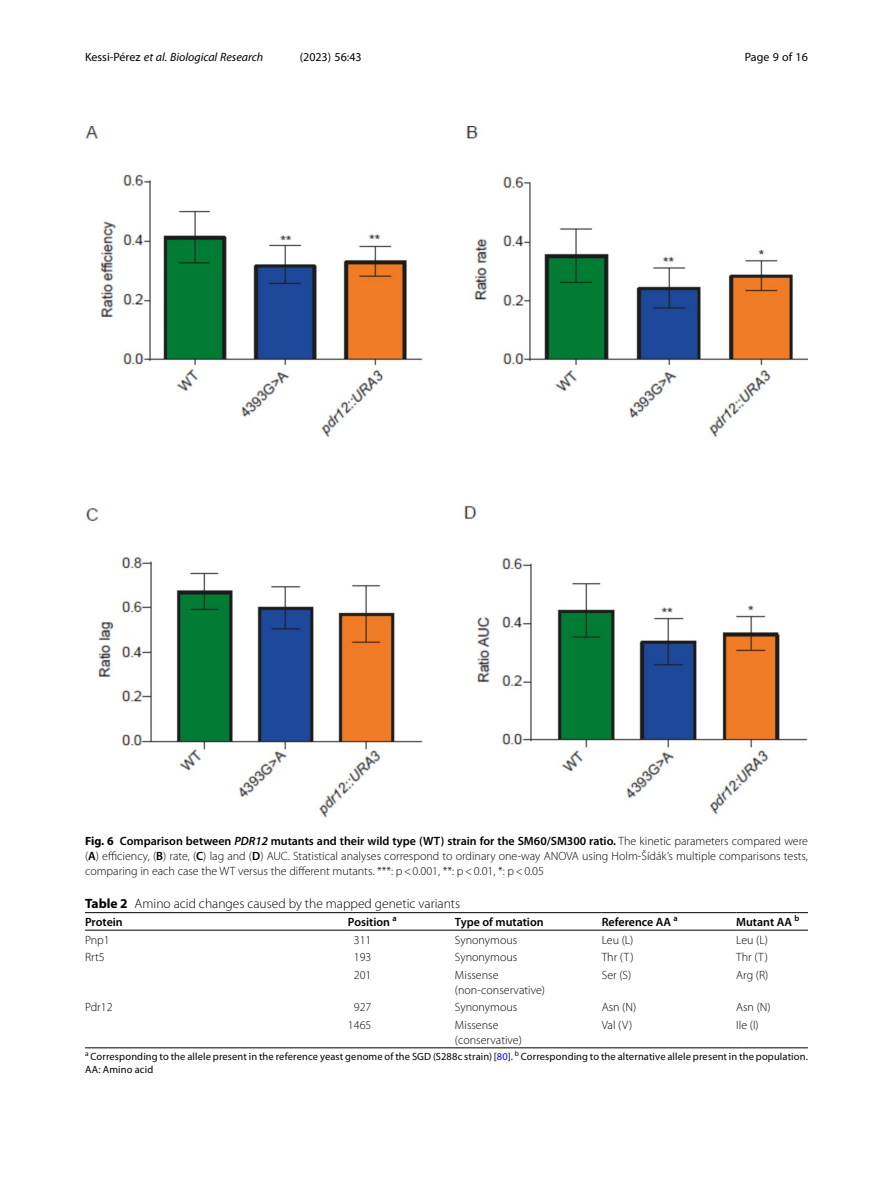
<style>
.page{position:relative;width:893px;height:1191px;background:#fff}
.page>*{position:absolute;margin:0;border:0;box-sizing:border-box;transform-origin:0 0}
.Table_Caption{font:300 13.5px "Myriad Pro";color:#000}
.Figure_Caption{font:300 12px/15px "Myriad Pro";color:#000;text-align:justify}
.Table_Body{font:300 12px "Myriad Pro";color:#000}
.Table_Head{font:600 12px "Myriad Pro";color:#000}
.t1{font:italic 12px "Myriad Pro";color:#000}
.t2{font:12px "Myriad Pro";color:#000}
.Table_Body_Tab2_Deci{font:300 12px "Myriad Pro";color:#000}
.Table_Footnote{font:10.5px/12.8px "Myriad Pro";letter-spacing:.01em;color:#000}
.s1{font-style:normal}
.s2{font-weight:700}
.s3{font-weight:600}
.s4{font-weight:600;font-style:italic}
.s5{color:#00f}
</style>
<div class="page">
<hr style="left:85px;top:930px;width:263px;height:1px;background:#000">
<hr style="left:348px;top:912px;width:107px;height:1px;background:#000">
<hr style="left:348px;top:930px;width:107px;height:1px;background:#000">
<hr style="left:455px;top:912px;width:147px;height:1px;background:#000">
<hr style="left:455px;top:930px;width:147px;height:1px;background:#000">
<hr style="left:602px;top:912px;width:134px;height:1px;background:#000">
<hr style="left:602px;top:930px;width:134px;height:1px;background:#000">
<hr style="left:736px;top:912px;width:72px;height:1px;background:#000">
<hr style="left:736px;top:930px;width:72px;height:1px;background:#000">
<hr style="left:348px;top:1047px;width:107px;height:1px;background:#000">
<hr style="left:455px;top:1047px;width:147px;height:1px;background:#000">
<hr style="left:602px;top:1047px;width:134px;height:1px;background:#000">
<hr style="left:736px;top:1047px;width:72px;height:1px;background:#000">
<hr style="left:85px;top:1047px;width:263px;height:1px;background:#000">
<hr style="left:85px;top:912px;width:263px;height:1px;background:#000">
<img style="left:85px;top:126px;width:723px;height:691px">
<p class="t1" style="left:85px;top:50px;width:180px"><span class="s1">Kessi-Pérez</span> et al. Biological Research</p>
<p class="t2" style="left:300px;top:50px;width:63px">(2023) 56:43</p>
<p class="t2" style="left:745px;top:50px;width:65px">Page 9 of 16</p>
<p class="Figure_Caption" style="left:85px;top:833px;width:724px"><span class="s2">Fig. 6</span> <span class="s3">Comparison between</span> <span class="s4">PDR12</span> <span class="s3">mutants and their wild type (WT) strain for the SM60/SM300 ratio.</span> The kinetic parameters compared were (<span class="s3">A</span>) efficiency, (<span class="s3">B</span>) rate, (<span class="s3">C</span>) lag and (<span class="s3">D</span>) AUC. Statistical analyses correspond to ordinary one-way ANOVA using Holm-Šídák’s multiple comparisons tests, comparing in each case the WT versus the different mutants. ***: p&lt;0.001, **: p&lt;0.01, *: p&lt;0.05</p>
<p class="Table_Caption" style="left:85px;top:896px;width:377px"><span class="s2">Table 2</span> Amino acid changes caused by the mapped genetic variants</p>
<p class="Table_Head" style="left:85px;top:914px;width:39px">Protein</p>
<p class="Table_Head" style="left:348px;top:914px;width:50px">Position <sup>a</sup></p>
<p class="Table_Head" style="left:455px;top:914px;width:90px">Type of mutation</p>
<p class="Table_Head" style="left:602px;top:914px;width:78px">Reference AA <sup>a</sup></p>
<p class="Table_Head" style="left:736px;top:914px;width:65px">Mutant AA <sup>b</sup></p>
<p class="Table_Body" style="left:85px;top:933px;width:26px">Pnp1</p>
<p class="Table_Body_Tab2_Deci" style="left:354px;top:933px;width:19px">311</p>
<p class="Table_Body" style="left:455px;top:933px;width:64px">Synonymous</p>
<p class="Table_Body" style="left:602px;top:933px;width:33px">Leu (L)</p>
<p class="Table_Body" style="left:736px;top:933px;width:33px">Leu (L)</p>
<p class="Table_Body" style="left:85px;top:950px;width:21px">Rrt5</p>
<p class="Table_Body_Tab2_Deci" style="left:354px;top:950px;width:19px">193</p>
<p class="Table_Body" style="left:455px;top:950px;width:64px">Synonymous</p>
<p class="Table_Body" style="left:602px;top:950px;width:33px">Thr (T)</p>
<p class="Table_Body" style="left:736px;top:950px;width:33px">Thr (T)</p>
<p class="Table_Body_Tab2_Deci" style="left:354px;top:968px;width:19px">201</p>
<p class="Table_Body" style="left:455px;top:968px;width:45px">Missense</p>
<p class="Table_Body" style="left:455px;top:983px;width:92px">(non-conservative)</p>
<p class="Table_Body" style="left:602px;top:968px;width:31px">Ser (S)</p>
<p class="Table_Body" style="left:736px;top:968px;width:34px">Arg (R)</p>
<p class="Table_Body" style="left:85px;top:1000px;width:29px">Pdr12</p>
<p class="Table_Body_Tab2_Deci" style="left:354px;top:1000px;width:19px">927</p>
<p class="Table_Body" style="left:455px;top:1000px;width:64px">Synonymous</p>
<p class="Table_Body" style="left:602px;top:1000px;width:36px">Asn (N)</p>
<p class="Table_Body" style="left:736px;top:1000px;width:36px">Asn (N)</p>
<p class="Table_Body_Tab2_Deci" style="left:348px;top:1018px;width:25px">1465</p>
<p class="Table_Body" style="left:455px;top:1018px;width:45px">Missense</p>
<p class="Table_Body" style="left:455px;top:1033px;width:68px">(conservative)</p>
<p class="Table_Body" style="left:602px;top:1018px;width:32px">Val (V)</p>
<p class="Table_Body" style="left:736px;top:1018px;width:24px">Ile (I)</p>
<p class="Table_Footnote" style="left:85px;top:1050px;width:724px"><sup>a</sup> Corresponding to the allele present in the reference yeast genome of the SGD (S288c strain) [<span class="s5">80</span>]. <sup>b</sup> Corresponding to the alternative allele present in the population.<br>AA: Amino acid</p>
</div>
